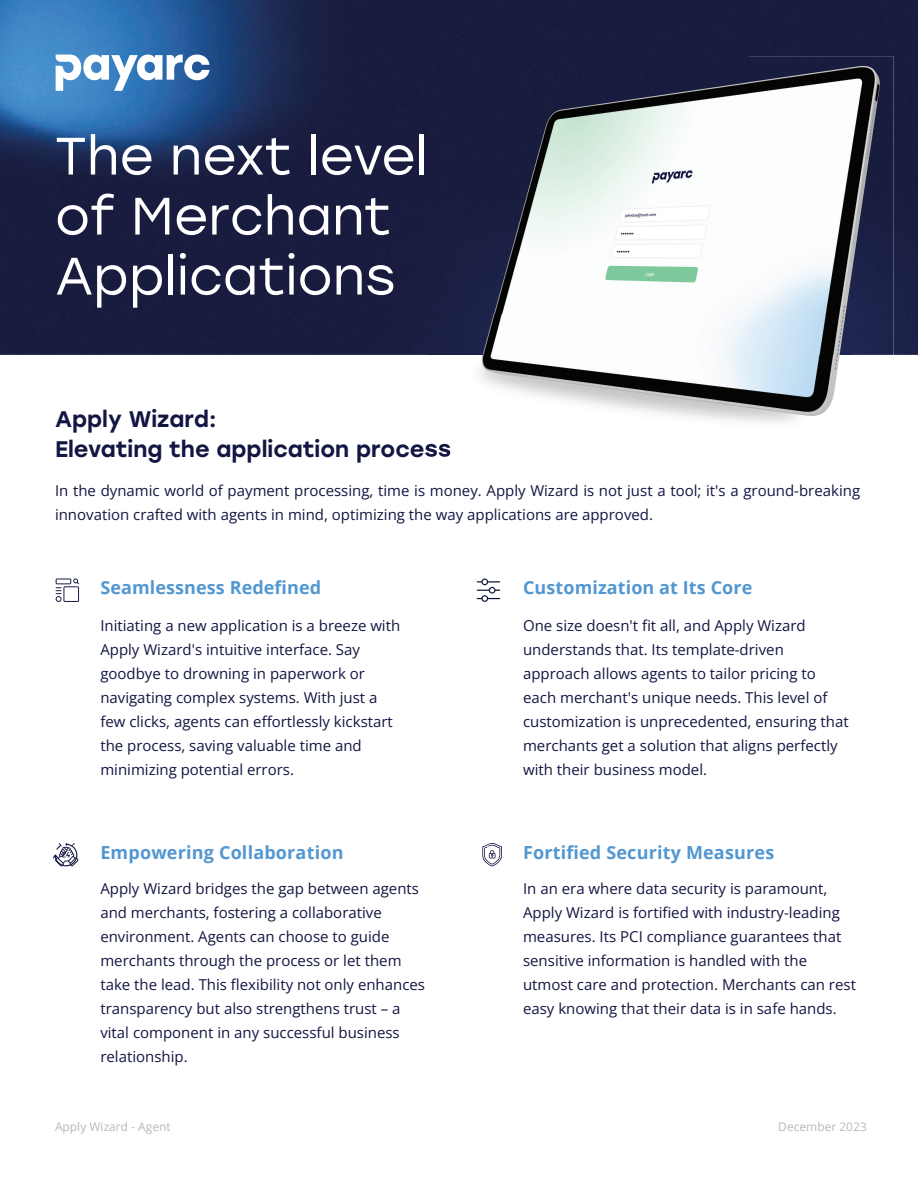
<style>
.page{position:relative;width:918px;height:1188px;background:#fff}
.page>*{position:absolute;margin:0;border:0;box-sizing:border-box;transform-origin:0 0}
.t1{font:52.5px/60px "Stolzl";color:#fff}
.t2{font:500 22.5px/30px "Stolzl";color:#131642}
.t3{font:700 18px "Open Sans";letter-spacing:.01em;color:#5297d1}
.t4{font:15px/24px "Open Sans";color:#131642}
.t5{font:12px "Open Sans";color:#b8b9bb}
</style>
<div class="page">
<img style="left:0;top:0;width:918px;height:355px">
<svg style="left:56px;top:55px;width:154px;height:36px"></svg>
<img style="left:427px;top:315px;width:321px;height:40px">
<img style="left:427px;top:443px;width:24px;height:14px">
<img style="left:480px;top:355px;width:360px;height:68px">
<img style="left:458px;top:56px;width:290px;height:259px">
<img style="left:748px;top:56px;width:146px;height:299px">
<svg style="left:55px;top:578px;width:24px;height:24px"></svg>
<svg style="left:477px;top:578px;width:23px;height:24px"></svg>
<svg style="left:482px;top:843px;width:20px;height:23px"></svg>
<svg style="left:53px;top:843px;width:26px;height:24px"></svg>
<h1 class="t1" style="left:55px;top:124px;width:374px">The next level of Merchant<br>Applications</h1>
<h2 class="t2" style="left:55px;top:403px;width:398px">Apply Wizard:<br>Elevating the application process</h2>
<p class="t4" style="left:55px;top:478px;width:807px">In the dynamic world of payment processing, time is money. Apply Wizard is not just a tool; it's a ground-breaking innovation crafted with agents in mind, optimizing the way applications are approved.</p>
<p class="t3" style="left:100px;top:575px;width:222px">Seamlessness Redefined</p>
<p class="t3" style="left:523px;top:575px;width:231px">Customization at Its Core</p>
<p class="t4" style="left:100px;top:613px;width:301px">Initiating a new application is a breeze with Apply Wizard's intuitive interface. Say goodbye to drowning in paperwork or navigating complex systems. With just a few clicks, agents can effortlessly kickstart the process, saving valuable time and minimizing potential errors.</p>
<p class="t4" style="left:523px;top:613px;width:327px">One size doesn't fit all, and Apply Wizard understands that. Its template-driven approach allows agents to tailor pricing to each merchant's unique needs. This level of customization is unprecedented, ensuring that merchants get a solution that aligns perfectly with their business model.</p>
<p class="t3" style="left:100px;top:840px;width:245px">Empowering Collaboration</p>
<p class="t3" style="left:523px;top:840px;width:253px">Fortified Security Measures</p>
<p class="t4" style="left:100px;top:877px;width:326px">Apply Wizard bridges the gap between agents and merchants, fostering a collaborative environment. Agents can choose to guide merchants through the process or let them take the lead. This flexibility not only enhances transparency but also strengthens trust – a vital component in any successful business relationship.</p>
<p class="t4" style="left:523px;top:877px;width:334px">In an era where data security is paramount, Apply Wizard is fortified with industry-leading measures. Its PCI compliance guarantees that sensitive information is handled with the utmost care and protection. Merchants can rest easy knowing that their data is in safe hands.</p>
<p class="t5" style="left:55px;top:1118px;width:117px">Apply Wizard - Agent</p>
<p class="t5" style="left:778px;top:1118px;width:90px">December 2023</p>
</div>
